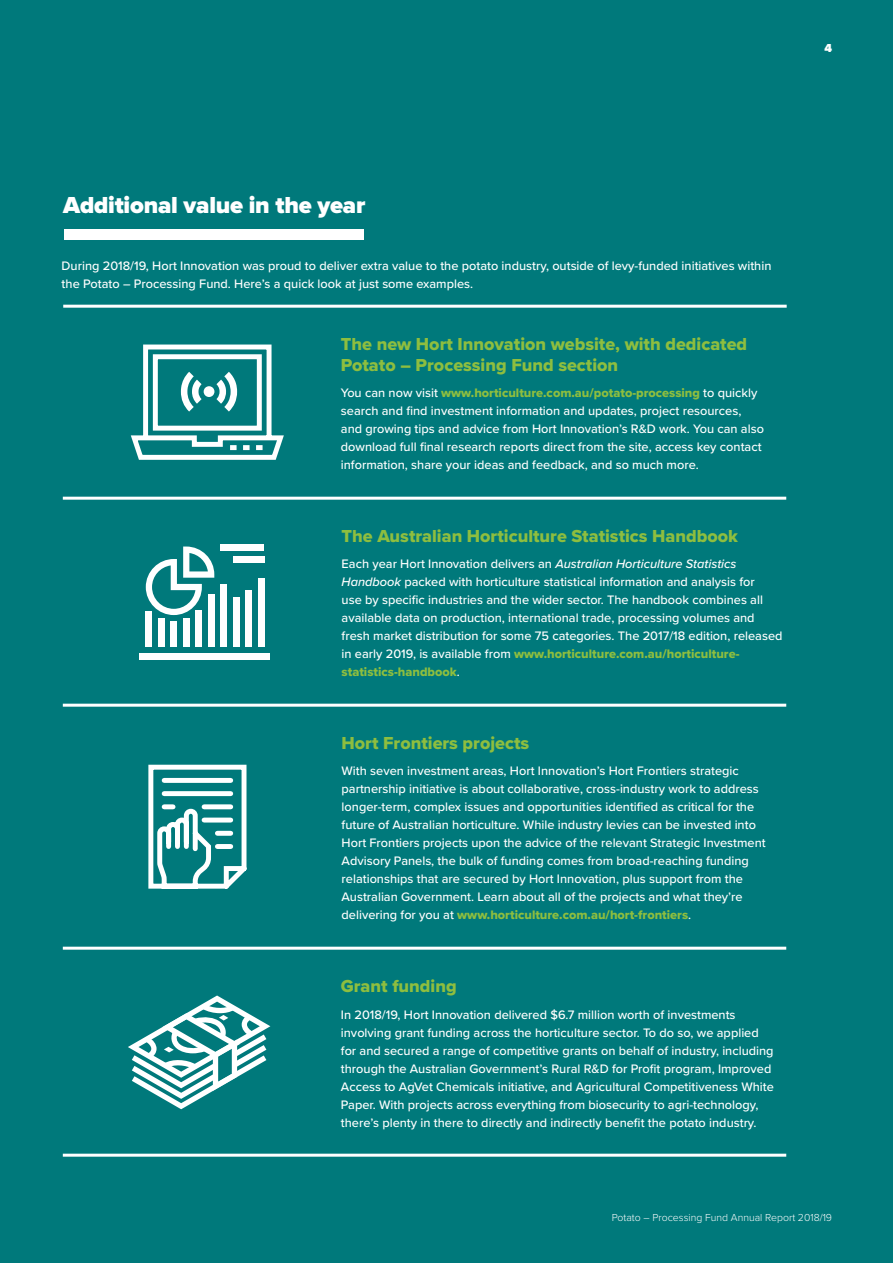
<style>
.page{position:relative;width:893px;height:1263px;background:#00797b}
.page>*{position:absolute;margin:0;border:0;box-sizing:border-box;transform-origin:0 0}
.t1{font:900 24px "Proxima Nova";letter-spacing:-.01em;color:#fff}
.t2{font:18px/21px "Proxima Nova Extrabld";color:#8ebe3f}
.t3{font:500 12.75px/18px "Proxima Nova";color:#fff}
.t4{font:12.75px/18px "Proxima Nova Extrabld";color:#8ebe3f}
.t5{font:900 12px "Proxima Nova";color:#fff}
.t6{font:300 10.5px "Proxima Nova";color:#fff}
.s1{font-family:"Proxima Nova";font-weight:500;color:#fff}
.s2{font-style:italic}
</style>
<div class="page">
<div style="left:146px;top:611px;width:6px;height:36px;background:#fff"></div>
<div style="left:158px;top:619px;width:6px;height:28px;background:#fff"></div>
<div style="left:171px;top:621px;width:6px;height:26px;background:#fff"></div>
<div style="left:183px;top:618px;width:6px;height:29px;background:#fff"></div>
<div style="left:196px;top:610px;width:6px;height:37px;background:#fff"></div>
<div style="left:208px;top:594px;width:6px;height:53px;background:#fff"></div>
<div style="left:221px;top:584px;width:6px;height:63px;background:#fff"></div>
<div style="left:233px;top:597px;width:6px;height:50px;background:#fff"></div>
<div style="left:245px;top:591px;width:7px;height:56px;background:#fff"></div>
<div style="left:258px;top:578px;width:6px;height:69px;background:#fff"></div>
<div style="left:140px;top:653px;width:130px;height:6px;background:#fff"></div>
<svg style="left:146px;top:546px;width:68px;height:69px"></svg>
<div style="left:221px;top:544px;width:43px;height:6px;background:#fff"></div>
<div style="left:233px;top:556px;width:31px;height:7px;background:#fff"></div>
<hr style="left:63px;top:305px;width:724px;height:3px;background:#fff">
<hr style="left:63px;top:497px;width:723px;height:3px;background:#fff">
<hr style="left:63px;top:704px;width:723px;height:3px;background:#fff">
<hr style="left:63px;top:947px;width:723px;height:3px;background:#fff">
<hr style="left:63px;top:1154px;width:723px;height:3px;background:#fff">
<div style="left:64px;top:229px;width:299px;height:10px;background:#fff"></div>
<svg style="left:128px;top:995px;width:142px;height:114px"></svg>
<svg style="left:148px;top:764px;width:99px;height:125px"></svg>
<svg style="left:130px;top:344px;width:154px;height:116px"></svg>
<p class="t5" style="left:824px;top:39px;width:9px">4</p>
<h1 class="t1" style="left:63px;top:187px;width:304px">Additional value in the year</h1>
<p class="t3" style="left:62px;top:256px;width:711px">During 2018/19, Hort Innovation was proud to deliver extra value to the potato industry, outside of levy-funded initiatives within the Potato – Processing Fund. Here’s a quick look at just some examples.</p>
<h2 class="t2" style="left:341px;top:333px;width:408px">The new Hort Innovation website, with dedicated<br>Potato – Processing Fund section</h2>
<p class="t4" style="left:341px;top:384px;width:418px"><span class="s1">You can now visit</span> www.horticulture.com.au/potato-processing <span class="s1">to quickly</span></p>
<p class="t3" style="left:341px;top:401px;width:425px">search and find investment information and updates, project resources, and growing tips and advice from Hort Innovation’s R&amp;D work. You can also download full final research reports direct from the site, access key contact information, share your ideas and feedback, and so much more.</p>
<h2 class="t2" style="left:342px;top:525px;width:398px">The Australian Horticulture Statistics Handbook</h2>
<p class="t3" style="left:342px;top:554px;width:442px">Each year Hort Innovation delivers an <span class="s2">Australian Horticulture Statistics Handbook</span> packed with horticulture statistical information and analysis for<br>use by specific industries and the wider sector. The handbook combines all available data on production, international trade, processing volumes and fresh market distribution for some 75 categories. The 2017/18 edition, released</p>
<p class="t4" style="left:342px;top:645px;width:399px"><span class="s1">in early 2019, is available from</span> www.horticulture.com.au/horticulture&shy;statistics-handbook<span class="s1">.</span></p>
<h2 class="t2" style="left:342px;top:732px;width:189px">Hort Frontiers projects</h2>
<p class="t3" style="left:342px;top:761px;width:426px">With seven investment areas, Hort Innovation’s Hort Frontiers strategic partnership initiative is about collaborative, cross-industry work to address longer-term, complex issues and opportunities identified as critical for the future of Australian horticulture. While industry levies can be invested into Hort Frontiers projects upon the advice of the relevant Strategic Investment Advisory Panels, the bulk of funding comes from broad-reaching funding relationships that are secured by Hort Innovation, plus support from the Australian Government. Learn about all of the projects and what they’re</p>
<p class="t4" style="left:342px;top:906px;width:351px"><span class="s1">delivering for you at</span> www.horticulture.com.au/hort-frontiers<span class="s1">.</span></p>
<h2 class="t2" style="left:341px;top:975px;width:117px">Grant funding</h2>
<p class="t3" style="left:341px;top:1005px;width:434px">In 2018/19, Hort Innovation delivered $6.7 million worth of investments involving grant funding across the horticulture sector. To do so, we applied for and secured a range of competitive grants on behalf of industry, including through the Australian Government’s Rural R&amp;D for Profit program, Improved Access to AgVet Chemicals initiative, and Agricultural Competitiveness White Paper. With projects across everything from biosecurity to agri-technology, there’s plenty in there to directly and indirectly benefit the potato industry.</p>
<p class="t6" style="left:612px;top:1209px;width:222px">Potato – Processing Fund Annual Report 2018/19</p>
</div>
